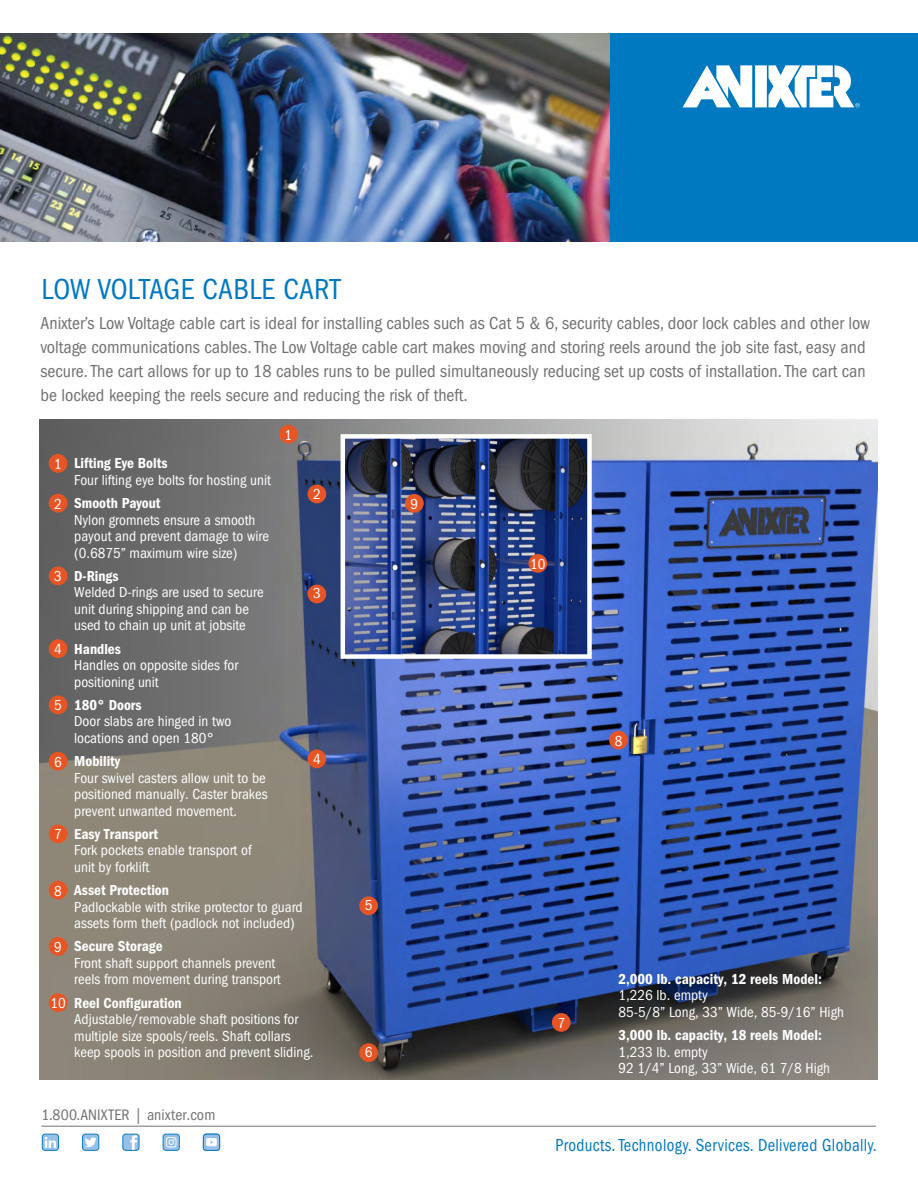
<style>
.page{position:relative;width:918px;height:1188px;background:#fff}
.page>*{position:absolute;margin:0;border:0;box-sizing:border-box;transform-origin:0 0}
.t1{font:condensed 30px "ITC Franklin Gothic Std";letter-spacing:.01em;color:#0079c1}
.t2{font:condensed 18px/24px "ITC Franklin Gothic Std";color:#717073}
.t3{font:condensed 18px "ITC Franklin Gothic Std";letter-spacing:.02em;color:#0079c1;scale:.93 1}
.t4{font:condensed 15.75px "ITC Franklin Gothic Std";letter-spacing:.01em;color:#717073}
.t5{font:condensed 15px/16.5px "ITC Franklin Gothic Std";color:#fff}
.t6{font:15px "ITC Franklin Gothic Std Dm Cd";color:#fff}
.s1{font-family:"ITC Franklin Gothic Std";font-stretch:condensed}
</style>
<div class="page">
<div style="left:591px;top:34px;width:327px;height:208px;background:#0079c1"></div>
<div style="left:755px;top:65px;width:12px;height:42px;background:#fff"></div>
<svg style="left:683px;top:65px;width:69px;height:42px"></svg>
<svg style="left:769px;top:65px;width:91px;height:42px"></svg>
<hr style="left:41px;top:1126px;width:835px;height:1px;background:#717073">
<div style="left:123px;top:1134px;width:16px;height:16px;background:#96c0e7;border-radius:3px"></div>
<svg style="left:130px;top:1136px;width:7px;height:13px"></svg>
<div style="left:123px;top:1134px;width:16px;height:17px;border:1px solid #0b7ac0;border-radius:3px"></div>
<div style="left:203px;top:1134px;width:17px;height:16px;background:#96c0e7;border-radius:3px"></div>
<div style="left:203px;top:1134px;width:17px;height:17px;border:1px solid #0b7ac0;border-radius:3px"></div>
<svg style="left:206px;top:1138px;width:11px;height:8px"></svg>
<svg style="left:42px;top:1134px;width:16px;height:16px"></svg>
<div style="left:42px;top:1134px;width:17px;height:17px;border:1px solid #0b7ac0;border-radius:3px"></div>
<svg style="left:45px;top:1137px;width:11px;height:11px"></svg>
<div style="left:83px;top:1134px;width:16px;height:16px;background:#96c0e7;border-radius:3px"></div>
<div style="left:82px;top:1134px;width:17px;height:17px;border:1px solid #0b7ac0;border-radius:3px"></div>
<svg style="left:85px;top:1137px;width:12px;height:10px"></svg>
<div style="left:163px;top:1134px;width:16px;height:16px;background:#96c0e7;border-radius:3px"></div>
<div style="left:163px;top:1134px;width:16px;height:17px;border:1px solid #0b7ac0;border-radius:3px"></div>
<svg style="left:166px;top:1137px;width:11px;height:11px"></svg>
<img style="left:0;top:34px;width:609px;height:208px">
<img style="left:40px;top:419px;width:838px;height:661px">
<img style="left:346px;top:439px;width:241px;height:215px">
<div style="left:341px;top:434px;width:251px;height:225px;border:4px solid #fff"></div>
<div style="left:609px;top:731px;width:19px;height:19px;background:#e75525;border-radius:50%"></div>
<div style="left:359px;top:1043px;width:19px;height:19px;background:#e75525;border-radius:50%"></div>
<div style="left:552px;top:1013px;width:19px;height:19px;background:#e75525;border-radius:50%"></div>
<div style="left:359px;top:896px;width:19px;height:19px;background:#e75525;border-radius:50%"></div>
<div style="left:308px;top:585px;width:18px;height:18px;background:#e75525;border-radius:50%"></div>
<div style="left:308px;top:485px;width:18px;height:18px;background:#e75525;border-radius:50%"></div>
<div style="left:308px;top:750px;width:18px;height:18px;background:#e75525;border-radius:50%"></div>
<div style="left:279px;top:425px;width:19px;height:19px;background:#e75525;border-radius:50%"></div>
<div style="left:405px;top:494px;width:19px;height:19px;background:#e75525;border-radius:50%"></div>
<div style="left:528px;top:554px;width:19px;height:19px;background:#e75525;border-radius:50%"></div>
<div style="left:49px;top:454px;width:18px;height:19px;background:#e75525;border-radius:50%"></div>
<div style="left:49px;top:494px;width:18px;height:19px;background:#e75525;border-radius:50%"></div>
<div style="left:49px;top:567px;width:18px;height:18px;background:#e75525;border-radius:50%"></div>
<div style="left:49px;top:639px;width:18px;height:19px;background:#e75525;border-radius:50%"></div>
<div style="left:49px;top:696px;width:18px;height:18px;background:#e75525;border-radius:50%"></div>
<div style="left:49px;top:752px;width:18px;height:19px;background:#e75525;border-radius:50%"></div>
<div style="left:49px;top:825px;width:18px;height:18px;background:#e75525;border-radius:50%"></div>
<div style="left:49px;top:881px;width:18px;height:19px;background:#e75525;border-radius:50%"></div>
<div style="left:49px;top:937px;width:18px;height:19px;background:#e75525;border-radius:50%"></div>
<div style="left:49px;top:993px;width:18px;height:19px;background:#e75525;border-radius:50%"></div>
<h1 class="t1" style="left:41px;top:272px;width:301px">LOW VOLTAGE CABLE CART</h1>
<p class="t2" style="left:40px;top:311px;width:831px">Anixter’s Low Voltage cable cart is ideal for installing cables such as Cat 5 &amp; 6, security cables, door lock cables and other low voltage communications cables. The Low Voltage cable cart makes moving and storing reels around the job site fast, easy and secure. The cart allows for up to 18 cables runs to be pulled simultaneously reducing set up costs of installation. The cart can be locked keeping the reels secure and reducing the risk of theft.</p>
<p class="t5" style="left:285px;top:427px;width:9px">1</p>
<p class="t6" style="left:54px;top:455px;width:115px"><span class="s1">1</span> Lifting Eye Bolts</p>
<p class="t5" style="left:74px;top:472px;width:198px">Four lifting eye bolts for hosting unit</p>
<p class="t6" style="left:54px;top:494px;width:108px"><span class="s1">2</span> Smooth Payout</p>
<p class="t5" style="left:74px;top:511px;width:196px">Nylon gromnets ensure a smooth payout and prevent damage to wire (0.6875” maximum wire size)</p>
<p class="t6" style="left:54px;top:567px;width:66px"><span class="s1">3</span> D-Rings</p>
<p class="t5" style="left:74px;top:584px;width:191px">Welded D-rings are used to secure unit during shipping and can be used to chain up unit at jobsite</p>
<p class="t6" style="left:54px;top:640px;width:68px"><span class="s1">4</span> Handles</p>
<p class="t5" style="left:74px;top:657px;width:165px">Handles on opposite sides for positioning unit</p>
<p class="t6" style="left:54px;top:696px;width:89px"><span class="s1">5</span> 180° Doors</p>
<p class="t5" style="left:74px;top:713px;width:159px">Door slabs are hinged in two locations and open 180°</p>
<p class="t6" style="left:54px;top:752px;width:67px"><span class="s1">6</span> Mobility</p>
<p class="t5" style="left:74px;top:769px;width:195px;text-align:justify">Four swivel casters allow unit to be positioned manually. Caster brakes prevent unwanted movement.</p>
<p class="t6" style="left:54px;top:825px;width:105px"><span class="s1">7</span> Easy Transport</p>
<p class="t5" style="left:74px;top:842px;width:179px">Fork pockets enable transport of unit by forklift</p>
<p class="t6" style="left:54px;top:881px;width:116px"><span class="s1">8</span> Asset Protection</p>
<p class="t5" style="left:74px;top:898px;width:230px">Padlockable with strike protector to guard assets form theft (padlock not included)</p>
<p class="t6" style="left:54px;top:938px;width:110px"><span class="s1">9</span> Secure Storage</p>
<p class="t5" style="left:74px;top:955px;width:208px">Front shaft support channels prevent reels from movement during transport</p>
<p class="t6" style="left:50px;top:994px;width:133px"><span class="s1">10</span> Reel Configuration</p>
<p class="t5" style="left:74px;top:1011px;width:241px">Adjustable/removable shaft positions for multiple size spools/reels. Shaft collars keep spools in position and prevent sliding.</p>
<p class="t5" style="left:313px;top:486px;width:9px">2</p>
<p class="t5" style="left:313px;top:585px;width:9px">3</p>
<p class="t5" style="left:313px;top:751px;width:9px">4</p>
<p class="t4" style="left:41px;top:1106px;width:175px">1.800.ANIXTER | anixter.com</p>
<p class="t5" style="left:411px;top:496px;width:9px">9</p>
<p class="t5" style="left:365px;top:897px;width:9px">5</p>
<p class="t5" style="left:365px;top:1043px;width:9px">6</p>
<p class="t5" style="left:530px;top:556px;width:17px">10</p>
<p class="t5" style="left:615px;top:732px;width:9px">8</p>
<p class="t5" style="left:557px;top:1015px;width:9px">7</p>
<p class="t6" style="left:618px;top:970px;width:205px">2,000 lb. capacity, 12 reels Model:</p>
<p class="t5" style="left:618px;top:987px;width:227px">1,226 lb. empty<br>85-5/8” Long, 33” Wide, 85-9/16” High</p>
<p class="t6" style="left:618px;top:1026px;width:205px">3,000 lb. capacity, 18 reels Model:</p>
<p class="t5" style="left:618px;top:1043px;width:213px">1,233 lb. empty<br>92 1/4” Long, 33” Wide, 61 7/8 High</p>
<p class="t3" style="left:556px;top:1134px;width:347px">Products. Technology. Services. Delivered Globally.</p>
</div>
